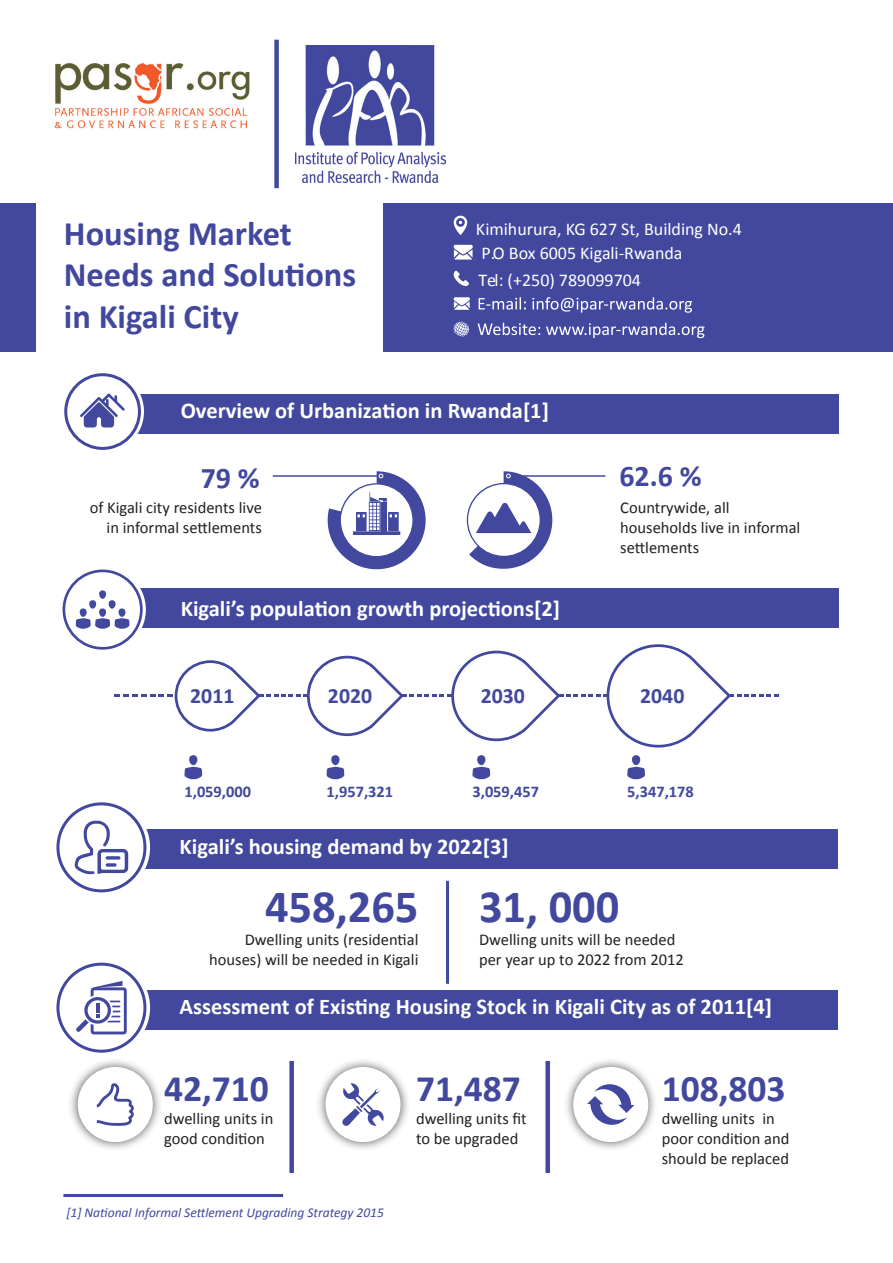
<style>
.page{position:relative;width:893px;height:1263px;background:#fff}
.page>*{position:absolute;margin:0;border:0;box-sizing:border-box;transform-origin:0 0}
.t1{font:700 46.5px "Calibri";color:#41489e}
.t2{font:700 37.5px "Calibri";color:#41489e}
.t3{font:700 34.5px/41.4px "Calibri";color:#41489e}
.t4{font:700 30px "Calibri";color:#41489e}
.t5{font:700 22.5px "Calibri";color:#fff}
.t6{font:700 21.75px "Calibri";color:#41489e}
.t7{font:18px/24px "Calibri";color:#fff}
.t8{font:16.5px/19.8px "Calibri";color:#231f20}
.t9{font:700 16.35px "Calibri";color:#41489e}
.t10{font:italic 13.5px "Calibri";color:#41489e}
</style>
<div class="page">
<img style="left:54px;top:63px;width:196px;height:66px">
<img style="left:296px;top:46px;width:150px;height:136px">
<div style="left:274px;top:40px;width:5px;height:148px;background:#41489e"></div>
<div style="left:0;top:203px;width:893px;height:149px;background:#41489e"></div>
<div style="left:36px;top:192px;width:347px;height:166px;background:#fff"></div>
<div style="left:104px;top:588px;width:735px;height:40px;background:#41489e"></div>
<div style="left:131px;top:394px;width:708px;height:39px;background:#41489e"></div>
<svg style="left:59px;top:566px;width:87px;height:87px"></svg>
<svg style="left:61px;top:370px;width:83px;height:83px"></svg>
<hr style="left:273px;top:475px;width:108px;height:2px;background:#41489e">
<hr style="left:508px;top:475px;width:97px;height:2px;background:#41489e">
<svg style="left:328px;top:471px;width:98px;height:98px"></svg>
<svg style="left:467px;top:471px;width:85px;height:98px"></svg>
<svg style="left:114px;top:644px;width:665px;height:103px"></svg>
<svg style="left:184px;top:755px;width:18px;height:25px"></svg>
<svg style="left:627px;top:755px;width:18px;height:25px"></svg>
<svg style="left:472px;top:755px;width:18px;height:25px"></svg>
<svg style="left:327px;top:755px;width:17px;height:25px"></svg>
<svg style="left:76px;top:590px;width:53px;height:40px"></svg>
<div style="left:63px;top:569px;width:80px;height:81px;border:3px solid #41489e;border-radius:50%"></div>
<div style="left:64px;top:373px;width:77px;height:77px;border:3px solid #41489e;border-radius:50%"></div>
<hr style="left:63px;top:1194px;width:220px;height:3px;background:#41489e">
<svg style="left:80px;top:393px;width:45px;height:34px"></svg>
<div style="left:142px;top:830px;width:696px;height:39px;background:#41489e"></div>
<svg style="left:53px;top:799px;width:97px;height:97px"></svg>
<div style="left:56px;top:802px;width:90px;height:90px;border:3px solid #41489e;border-radius:50%"></div>
<svg style="left:75px;top:820px;width:53px;height:54px"></svg>
<hr style="left:446px;top:881px;width:3px;height:103px;background:#41489e">
<div style="left:142px;top:990px;width:696px;height:39px;background:#41489e"></div>
<svg style="left:53px;top:959px;width:97px;height:97px"></svg>
<div style="left:56px;top:963px;width:90px;height:90px;border:3px solid #41489e;border-radius:50%"></div>
<svg style="left:76px;top:981px;width:51px;height:53px"></svg>
<div style="left:563px;top:1057px;width:95px;height:95px;background:#231f20;opacity:.75"></div>
<div style="left:573px;top:1067px;width:75px;height:75px;background:#fff;border-radius:50%"></div>
<svg style="left:587px;top:1084px;width:47px;height:41px"></svg>
<div style="left:68px;top:1057px;width:95px;height:95px;background:#231f20;opacity:.75"></div>
<div style="left:78px;top:1067px;width:75px;height:75px;background:#fff;border-radius:50%"></div>
<svg style="left:97px;top:1083px;width:37px;height:43px"></svg>
<div style="left:315px;top:1057px;width:95px;height:95px;background:#231f20;opacity:.75"></div>
<div style="left:325px;top:1067px;width:76px;height:75px;background:#fff;border-radius:50%"></div>
<svg style="left:342px;top:1083px;width:42px;height:43px"></svg>
<div style="left:289px;top:1061px;width:5px;height:112px;background:#41489e"></div>
<div style="left:545px;top:1061px;width:5px;height:112px;background:#41489e"></div>
<svg style="left:479px;top:297px;width:47px;height:13px"></svg>
<svg style="left:532px;top:297px;width:160px;height:16px"></svg>
<svg style="left:454px;top:297px;width:16px;height:13px"></svg>
<svg style="left:478px;top:323px;width:62px;height:12px"></svg>
<svg style="left:546px;top:323px;width:158px;height:15px"></svg>
<svg style="left:454px;top:321px;width:15px;height:16px"></svg>
<svg style="left:454px;top:216px;width:13px;height:19px"></svg>
<svg style="left:454px;top:245px;width:19px;height:15px"></svg>
<svg style="left:453px;top:271px;width:16px;height:15px"></svg>
<p class="t3" style="left:64px;top:212px;width:294px">Housing Market<br>Needs and Solutions in Kigali City</p>
<p class="t7" style="left:481px;top:216px;width:262px;text-indent:-6px">Kimihurura, KG 627 St, Building No.4<br>P.O Box 6005 Kigali-Rwanda</p>
<p class="t7" style="left:478px;top:267px;width:164px">Tel: (+250) 789099704</p>
<p class="t5" style="left:181px;top:395px;width:370px">Overview of Urbanization in Rwanda[1]</p>
<p class="t4" style="left:201px;top:457px;width:61px">79 %</p>
<p class="t4" style="left:619px;top:455px;width:84px">62.6 %</p>
<p class="t8" style="left:90px;top:497px;width:174px;text-align:right">of Kigali city residents live in informal settlements</p>
<p class="t8" style="left:620px;top:497px;width:182px">Countrywide, all households live in informal settlements</p>
<p class="t5" style="left:181px;top:593px;width:381px">Kigali’s population growth projections[2]</p>
<h3 class="t6" style="left:190px;top:680px;width:46px">2011</h3>
<h3 class="t6" style="left:328px;top:680px;width:46px">2020</h3>
<h3 class="t6" style="left:481px;top:680px;width:46px">2030</h3>
<h3 class="t6" style="left:640px;top:680px;width:46px">2040</h3>
<p class="t9" style="left:184px;top:780px;width:68px">1,059,000</p>
<p class="t9" style="left:327px;top:780px;width:68px">1,957,321</p>
<p class="t9" style="left:472px;top:780px;width:68px">3,059,457</p>
<p class="t9" style="left:627px;top:780px;width:68px">5,347,178</p>
<p class="t5" style="left:180px;top:831px;width:331px">Kigali’s housing demand by 2022[3]</p>
<p class="t1" style="left:479px;top:874px;width:142px">31, 000</p>
<p class="t8" style="left:479px;top:929px;width:206px">Dwelling units will be needed per year up to 2022 from 2012</p>
<p class="t1" style="left:265px;top:874px;width:155px">458,265</p>
<p class="t8" style="left:209px;top:929px;width:211px;text-align:right">Dwelling units (residential houses) will be needed in Kigali</p>
<p class="t5" style="left:180px;top:991px;width:594px">Assessment of Existing Housing Stock in Kigali City as of 2011[4]</p>
<p class="t2" style="left:164px;top:1062px;width:106px">42,710</p>
<p class="t8" style="left:164px;top:1108px;width:111px">dwelling units in good condition</p>
<p class="t10" style="left:66px;top:1203px;width:319px">[1] National Informal Settlement Upgrading Strategy 2015</p>
<p class="t2" style="left:416px;top:1062px;width:106px">71,487</p>
<p class="t8" style="left:416px;top:1108px;width:112px">dwelling units fit to be upgraded</p>
<p class="t2" style="left:662px;top:1062px;width:125px">108,803</p>
<p class="t8" style="left:662px;top:1108px;width:129px">dwelling units in poor condition and should be replaced</p>
</div>
